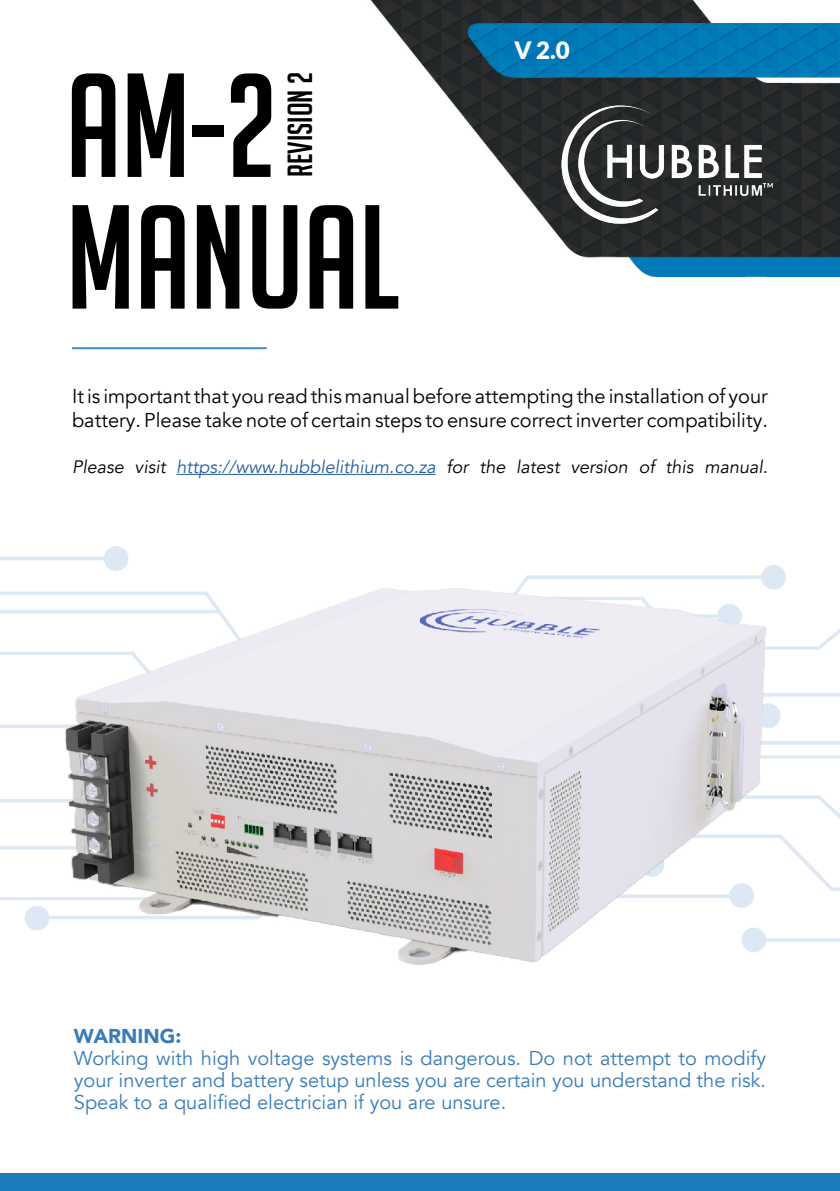
<style>
.page{position:relative;width:840px;height:1191px;background:#fff}
.page>*{position:absolute;margin:0;border:0;box-sizing:border-box;transform-origin:0 0}
.t1{font:144px/131.6px "Big Noodle Titling";color:#000}
.t2{font:34px "Big Noodle Titling";color:#000}
.t3{font:900 24px "Lato";color:#fff}
.t4{font:20px/22px "Avenir";color:#3a7cb7;text-align:justify}
.t5{font:20px/24px "Avenir";color:#000}
.t6{font:900 20px "Avenir";color:#3a7cb7}
.t7{font:italic 18px "Avenir";color:#000}
.s1{color:#215e9e}
</style>
<div class="page">
<img style="left:0;top:556px;width:839px;height:386px">
<img style="left:370px;top:0;width:469px;height:276px">
<img style="left:547px;top:92px;width:247px;height:146px">
<hr style="left:72px;top:347px;width:194px;height:2px;background:#3c90ce">
<img style="left:45px;top:546px;width:749px;height:419px">
<div style="left:0;top:1173px;width:839px;height:18px;background:#187dba"></div>
<hr style="left:176px;top:474px;width:259px;height:1px;background:#215e9e">
<h2 class="t2" style="left:281px;top:177px;width:107px;rotate:-90deg">REVISION 2</h2>
<h1 class="t1" style="left:66px;top:60px;width:335px">AM-2<br>MANUAL</h1>
<p class="t3" style="left:514px;top:32px;width:57px">V 2.0</p>
<p class="t5" style="left:72px;top:385px;width:697px">It is important that you read this manual before attempting the installation of your battery. Please take note of certain steps to ensure correct inverter compatibility.</p>
<p class="t7" style="left:72px;top:456px;width:697px">Please visit <span class="s1">https://www.hubblelithium.co.za</span> for the latest version of this manual.</p>
<p class="t6" style="left:74px;top:1018px;width:109px">WARNING:</p>
<p class="t4" style="left:74px;top:1047px;width:693px">Working with high voltage systems is dangerous. Do not attempt to modify your inverter and battery setup unless you are certain you understand the risk.<br>Speak to a qualified electrician if you are unsure.</p>
</div>
